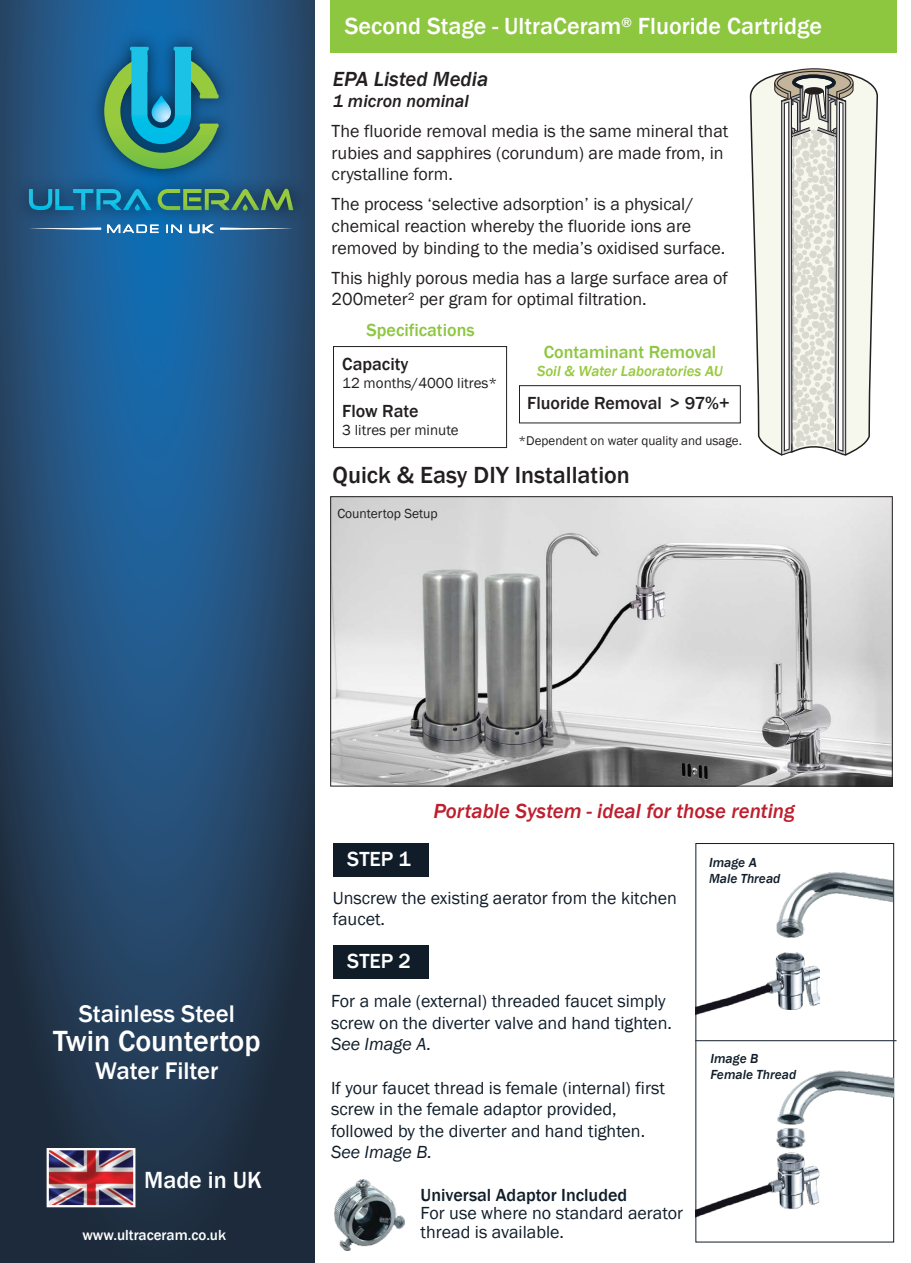
<style>
.page{position:relative;width:911px;height:1263px;background:#fff}
.page>*{position:absolute;margin:0;border:0;box-sizing:border-box;transform-origin:0 0}
.t1{font:500 30px "Franklin Gothic";color:#fff}
.t2{font:500 24.75px "Franklin Gothic";color:#fff}
.t3{font:500 24px "Franklin Gothic";color:#fff}
.t4{font:500 24px "Franklin Gothic";color:#231f20}
.t5{font:italic 500 21px "Franklin Gothic";color:#be1e2d}
.t6{font:italic 500 21px "Franklin Gothic";color:#231f20}
.t7{font:500 21px "Franklin Gothic";color:#fff}
.t8{font:18px/21.6px "Franklin Gothic";color:#231f20}
.t9{font:18px/21.6px "Franklin Gothic";color:#101d29}
.t10{font:500 18px "Franklin Gothic";color:#231f20}
.t11{font:500 18px "Franklin Gothic";color:#8dc63f}
.t12{font:500 18px "Franklin Gothic";color:#101d29}
.t13{font:italic 18px "Franklin Gothic";color:#101d29}
.t14{font:italic 500 18px "Franklin Gothic";color:#231f20}
.t15{font:15px "Franklin Gothic";color:#231f20}
.t16{font:italic 500 15px "Franklin Gothic";color:#97c93d}
.t17{font:500 15px "Franklin Gothic";color:#fff}
.t18{font:italic 500 13.5px/16.2px "Franklin Gothic";color:#101d29}
.t19{font:13.5px "Franklin Gothic";color:#231f20}
.t20{font:13.05px "Franklin Gothic";color:#231f20}
</style>
<div class="page">
<div style="left:333px;top:843px;width:95px;height:33px;background:#101d29"></div>
<div style="left:333px;top:945px;width:95px;height:33px;background:#101d29"></div>
<img style="left:778px;top:872px;width:114px;height:147px">
<img style="left:776px;top:922px;width:28px;height:18px">
<img style="left:766px;top:952px;width:52px;height:58px">
<img style="left:695px;top:985px;width:75px;height:35px">
<img style="left:695px;top:1032px;width:197px;height:201px">
<hr style="left:695px;top:1040px;width:201px;height:1px;background:#101d29">
<img style="left:334px;top:1180px;width:70px;height:71px">
<svg style="left:0;top:0;width:314px;height:1263px;background:#22486c"></svg>
<img style="left:50px;top:1151px;width:82px;height:53px">
<div style="left:47px;top:1148px;width:88px;height:59px;border:2px solid #fff"></div>
<img style="left:6px;top:24px;width:309px;height:209px">
<svg style="left:29px;top:189px;width:122px;height:22px;background:#1479a5"></svg>
<svg style="left:158px;top:189px;width:135px;height:22px;background:#4a805f"></svg>
<svg style="left:104px;top:47px;width:114px;height:122px;background:#328e8d"></svg>
<img style="left:332px;top:498px;width:558px;height:286px">
<div style="left:330px;top:496px;width:562px;height:290px;border:1px solid #231f20"></div>
<svg style="left:749px;top:75px;width:129px;height:377px"></svg>
<svg style="left:772px;top:68px;width:82px;height:388px;background:#cdcdc6"></svg>
<hr style="left:793px;top:136px;width:1px;height:282px;background:#cbcdce">
<hr style="left:834px;top:136px;width:1px;height:282px;background:#cbcdce">
<div style="left:519px;top:385px;width:221px;height:38px;border:1px solid #231f20"></div>
<div style="left:330px;top:0;width:565px;height:53px;background:#8dc63f"></div>
<div style="left:333px;top:346px;width:173px;height:102px;border:1px solid #231f20"></div>
<img style="left:0;top:23px;width:3px;height:568px">
<h3 class="t3" style="left:345px;top:11px;width:478px">Second Stage - UltraCeram<sup>®</sup> Fluoride Cartridge</h3>
<p class="t6" style="left:333px;top:66px;width:157px">EPA Listed Media</p>
<p class="t14" style="left:333px;top:90px;width:138px">1 micron nominal</p>
<p class="t8" style="left:331px;top:121px;width:398px">The fluoride removal media is the same mineral that rubies and sapphires (corundum) are made from, in crystalline form.</p>
<p class="t8" style="left:331px;top:194px;width:395px">The process ‘selective adsorption’ is a physical/ chemical reaction whereby the fluoride ions are removed by binding to the media’s oxidised surface.</p>
<p class="t8" style="left:331px;top:267px;width:398px">This highly porous media has a large surface area of<br>200meter² per gram for optimal filtration.</p>
<p class="t11" style="left:366px;top:319px;width:109px">Specifications</p>
<p class="t10" style="left:342px;top:353px;width:68px">Capacity</p>
<p class="t15" style="left:342px;top:374px;width:156px">12 months/4000 litres*</p>
<p class="t10" style="left:342px;top:399px;width:78px">Flow Rate</p>
<p class="t15" style="left:342px;top:420px;width:118px">3 litres per minute</p>
<p class="t11" style="left:543px;top:341px;width:174px">Contaminant Removal</p>
<p class="t16" style="left:537px;top:361px;width:187px">Soil &amp; Water Laboratories AU</p>
<p class="t10" style="left:527px;top:392px;width:204px">Fluoride Removal &gt; 97%+</p>
<p class="t20" style="left:518px;top:432px;width:225px">*Dependent on water quality and usage.</p>
<h3 class="t4" style="left:332px;top:460px;width:299px">Quick &amp; Easy DIY Installation</h3>
<p class="t19" style="left:337px;top:505px;width:102px">Countertop Setup</p>
<h2 class="t2" style="left:79px;top:999px;width:158px">Stainless Steel</h2>
<h1 class="t1" style="left:53px;top:1022px;width:209px">Twin Countertop</h1>
<h2 class="t2" style="left:95px;top:1056px;width:124px">Water Filter</h2>
<h3 class="t3" style="left:144px;top:1165px;width:119px">Made in UK</h3>
<p class="t17" style="left:82px;top:1226px;width:145px">www.ultraceram.co.uk</p>
<p class="t5" style="left:433px;top:798px;width:363px">Portable System - ideal for those renting</p>
<p class="t7" style="left:347px;top:846px;width:65px">STEP 1</p>
<p class="t9" style="left:333px;top:887px;width:345px">Unscrew the existing aerator from the kitchen faucet.</p>
<p class="t7" style="left:347px;top:948px;width:65px">STEP 2</p>
<p class="t9" style="left:331px;top:991px;width:342px">For a male (external) threaded faucet simply screw on the diverter valve and hand tighten.</p>
<p class="t13" style="left:331px;top:1033px;width:102px">See Image A.</p>
<p class="t9" style="left:331px;top:1077px;width:335px">If your faucet thread is female (internal) first screw in the female adaptor provided, followed by the diverter and hand tighten.</p>
<p class="t13" style="left:331px;top:1141px;width:102px">See Image B.</p>
<p class="t12" style="left:420px;top:1183px;width:208px">Universal Adaptor Included</p>
<p class="t9" style="left:420px;top:1203px;width:264px;line-height:19.5px">For use where no standard aerator thread is available.</p>
<p class="t18" style="left:708px;top:854px;width:73px">Image A<br>Male Thread</p>
<p class="t18" style="left:710px;top:1050px;width:87px">Image B<br>Female Thread</p>
</div>
